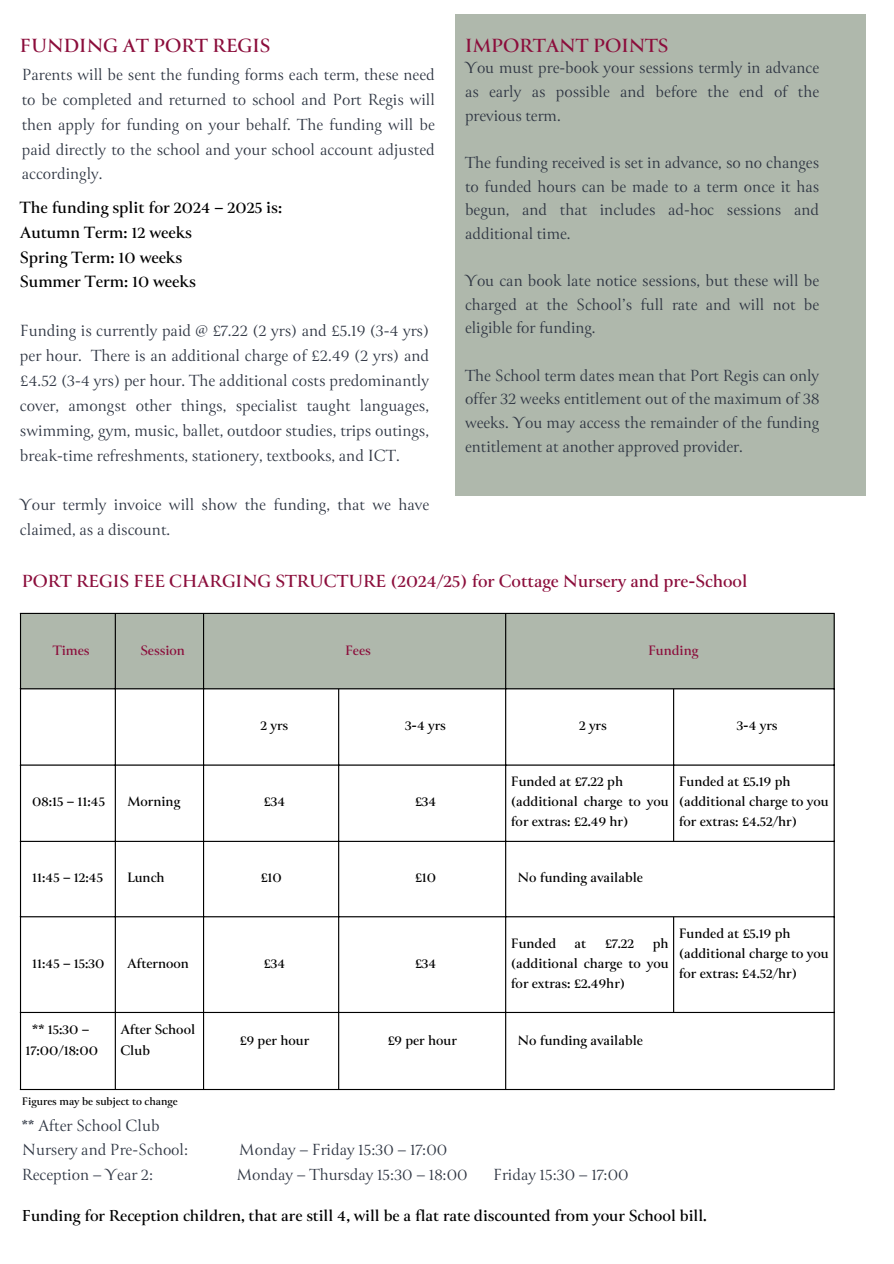
<style>
.page{position:relative;width:894px;height:1264px;background:#fff}
.page>*{position:absolute;margin:0;border:0;box-sizing:border-box;transform-origin:0 0}
.t1{font:700 21px "Canto";color:#8b0d3b}
.t2{font:700 19.35px "Canto";color:#8b0d3b}
.t3{font:18.15px/24.9px "Canto";color:#2f3643;text-align:justify}
.t4{font:18px/23.7px "Canto";color:#2f3643;text-align:justify}
.t5{font:700 18px/24.8px "Canto";color:#000}
.t6{font:700 17.55px "Canto";color:#000}
.t7{font:700 15px/20.2px "Canto";color:#000}
.t8{font:700 15px "Canto";color:#8b0d3b}
.t9{font:700 12px "Canto";color:#000}
</style>
<div class="page">
<div style="left:455px;top:15px;width:410px;height:481px;background:#afb8ac"></div>
<div style="left:21px;top:614px;width:812px;height:74px;background:#afb8ac"></div>
<hr style="left:20px;top:614px;width:1px;height:474px;background:#000">
<hr style="left:115px;top:614px;width:1px;height:474px;background:#000">
<hr style="left:203px;top:614px;width:1px;height:474px;background:#000">
<hr style="left:338px;top:689px;width:1px;height:399px;background:#000">
<hr style="left:505px;top:614px;width:1px;height:474px;background:#000">
<hr style="left:673px;top:689px;width:1px;height:151px;background:#000">
<hr style="left:673px;top:917px;width:1px;height:94px;background:#000">
<hr style="left:833px;top:614px;width:1px;height:474px;background:#000">
<hr style="left:20px;top:613px;width:814px;height:1px;background:#000">
<hr style="left:20px;top:688px;width:814px;height:1px;background:#000">
<hr style="left:20px;top:764px;width:814px;height:1px;background:#000">
<hr style="left:20px;top:840px;width:814px;height:2px;background:#000">
<hr style="left:20px;top:916px;width:814px;height:1px;background:#000">
<hr style="left:20px;top:1011px;width:814px;height:2px;background:#000">
<hr style="left:20px;top:1088px;width:814px;height:2px;background:#000">
<h4 class="t1" style="left:20px;top:35px;width:252px">FUNDING AT PORT REGIS</h4>
<h4 class="t4" style="left:22px;top:63px;width:414px;line-height:24.8px">Parents will be sent the funding forms each term, these need to be completed and returned to school and Port Regis will then apply for funding on your behalf. The funding will be paid directly to the school and your school account adjusted accordingly.</h4>
<h2 class="t5" style="left:20px;top:196px;width:263px">The funding split for 2024 – 2025 is:<br>Autumn Term: 12 weeks<br>Spring Term: 10 weeks<br>Summer Term: 10 weeks</h2>
<h1 class="t3" style="left:20px;top:319px;width:410px">Funding is currently paid @ £7.22 (2 yrs) and £5.19 (3-4 yrs) per hour. There is an additional charge of £2.49 (2 yrs) and £4.52 (3-4 yrs) per hour. The additional costs predominantly cover, amongst other things, specialist taught languages, swimming, gym, music, ballet, outdoor studies, trips outings, break-time refreshments, stationery, textbooks, and ICT.</h1>
<h4 class="t3" style="left:20px;top:493px;width:410px">Your termly invoice will show the funding, that we have claimed, as a discount.</h4>
<h3 class="t1" style="left:465px;top:35px;width:205px">IMPORTANT POINTS</h3>
<h4 class="t4" style="left:465px;top:56px;width:355px">You must pre-book your sessions termly in advance as early as possible and before the end of the previous term.</h4>
<h4 class="t4" style="left:465px;top:151px;width:355px">The funding received is set in advance, so no changes to funded hours can be made to a term once it has begun, and that includes ad-hoc sessions and additional time.</h4>
<h1 class="t4" style="left:465px;top:269px;width:355px">You can book late notice sessions, but these will be charged at the School’s full rate and will not be eligible for funding.</h1>
<h4 class="t4" style="left:465px;top:364px;width:355px">The School term dates mean that Port Regis can only offer 32 weeks entitlement out of the maximum of 38 weeks. You may access the remainder of the funding entitlement at another approved provider.</h4>
<h4 class="t2" style="left:22px;top:571px;width:727px">PORT REGIS FEE CHARGING STRUCTURE (2024/25) for Cottage Nursery and pre-School</h4>
<p class="t8" style="left:53px;top:642px;width:38px">Times</p>
<p class="t8" style="left:140px;top:642px;width:46px">Session</p>
<p class="t8" style="left:345px;top:642px;width:27px">Fees</p>
<p class="t8" style="left:648px;top:642px;width:52px">Funding</p>
<p class="t7" style="left:260px;top:715px;width:29px">2 yrs</p>
<p class="t7" style="left:405px;top:715px;width:42px">3-4 yrs</p>
<p class="t7" style="left:579px;top:715px;width:29px">2 yrs</p>
<p class="t7" style="left:736px;top:715px;width:42px">3-4 yrs</p>
<p class="t7" style="left:32px;top:791px;width:74px">08:15 – 11:45</p>
<p class="t7" style="left:127px;top:791px;width:55px">Morning</p>
<p class="t7" style="left:263px;top:791px;width:23px">£34</p>
<p class="t7" style="left:414px;top:791px;width:23px">£34</p>
<p class="t7" style="left:510px;top:771px;width:114px">Funded at £7.22 ph</p>
<p class="t7" style="left:510px;top:791px;width:159px">(additional charge to you for extras: £2.49 hr)</p>
<p class="t7" style="left:678px;top:771px;width:151px">Funded at £5.19 ph (additional charge to you for extras: £4.52/hr)</p>
<p class="t7" style="left:32px;top:868px;width:72px">11:45 – 12:45</p>
<p class="t7" style="left:127px;top:868px;width:39px">Lunch</p>
<p class="t7" style="left:260px;top:868px;width:23px">£10</p>
<p class="t7" style="left:414px;top:868px;width:23px">£10</p>
<p class="t7" style="left:517px;top:868px;width:127px">No funding available</p>
<p class="t7" style="left:32px;top:953px;width:74px">11:45 – 15:30</p>
<p class="t7" style="left:127px;top:953px;width:63px">Afternoon</p>
<p class="t7" style="left:263px;top:953px;width:23px">£34</p>
<p class="t7" style="left:414px;top:953px;width:23px">£34</p>
<p class="t7" style="left:510px;top:933px;width:159px;text-align:justify">Funded at £7.22 ph (additional charge to you for extras: £2.49hr)</p>
<p class="t7" style="left:678px;top:923px;width:151px">Funded at £5.19 ph (additional charge to you for extras: £4.52/hr)</p>
<p class="t7" style="left:26px;top:1020px;width:74px;text-align:center">** 15:30 –<br>17:00/18:00</p>
<p class="t7" style="left:120px;top:1020px;width:76px">After School<br>Club</p>
<p class="t7" style="left:239px;top:1030px;width:71px">£9 per hour</p>
<p class="t7" style="left:387px;top:1030px;width:71px">£9 per hour</p>
<p class="t7" style="left:517px;top:1030px;width:127px">No funding available</p>
<h3 class="t9" style="left:22px;top:1095px;width:157px">Figures may be subject to change</h3>
<p class="t4" style="left:22px;top:1113px;width:168px;line-height:24.8px">** After School Club<br>Nursery and Pre-School:</p>
<p class="t4" style="left:239px;top:1138px;width:210px">Monday – Friday 15:30 – 17:00</p>
<p class="t4" style="left:22px;top:1163px;width:133px">Reception – Year 2:</p>
<p class="t4" style="left:236px;top:1163px;width:233px">Monday – Thursday 15:30 – 18:00</p>
<p class="t4" style="left:493px;top:1163px;width:137px">Friday 15:30 – 17:00</p>
<h4 class="t6" style="left:22px;top:1206px;width:686px">Funding for Reception children, that are still 4, will be a flat rate discounted from your School bill.</h4>
</div>
